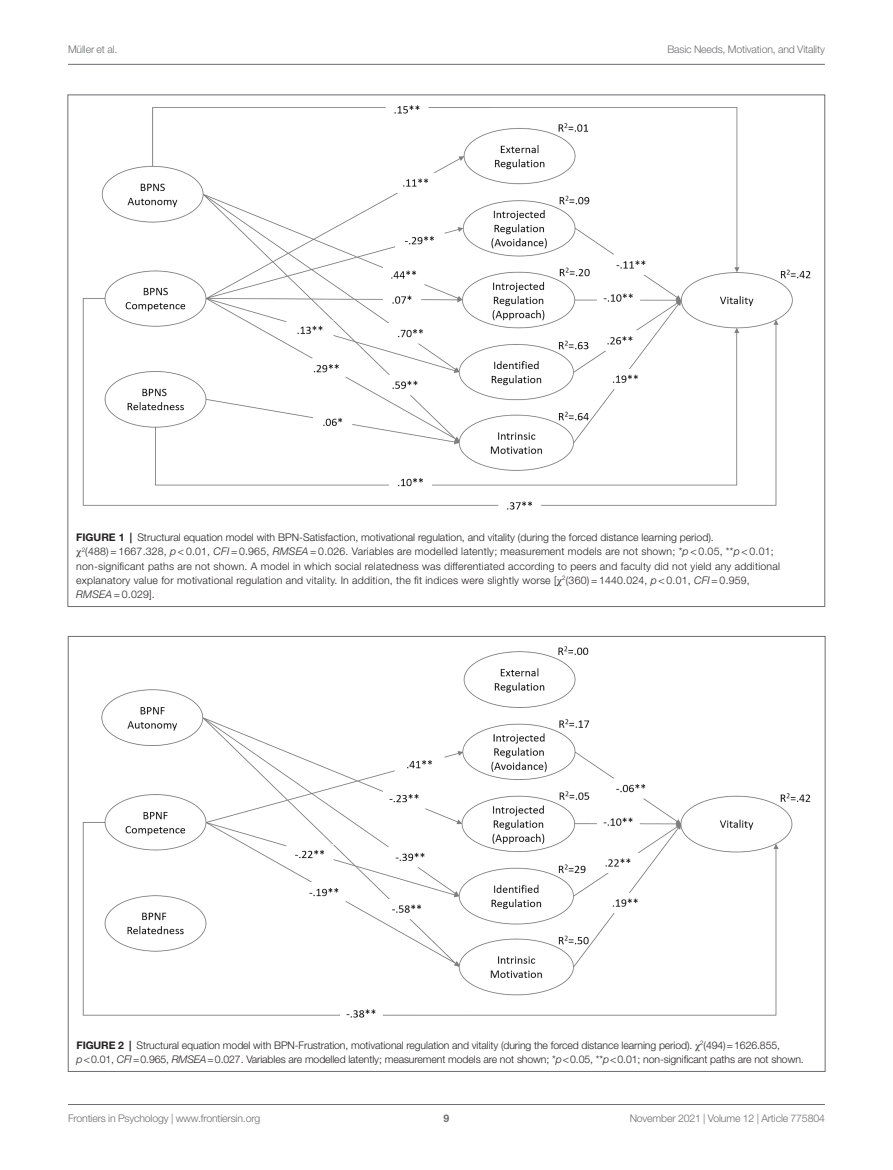
<style>
.page{position:relative;width:893px;height:1170px;background:#fff}
.page>*{position:absolute;margin:0;border:0;box-sizing:border-box;transform-origin:0 0}
.FIG_LEG{font:300 10.5px/14.2px "Helvetica Neue LT Std";letter-spacing:.02em;color:#231f20}
.FIG_LEG-2{font:300 10.5px/14.2px "Helvetica Neue LT Std";color:#231f20}
.t1{font:300 10.5px "Helvetica Neue LT Std";letter-spacing:-.015em;color:#6c6d70}
.t2{font:700 10.5px "Helvetica Neue LT Std";color:#6c6d70}
.s1{font-weight:700}
.s2{font-family:"STIX General";font-weight:400}
.s3{font-style:italic}
</style>
<div class="page">
<hr style="left:68px;top:64px;width:757px;height:1px;background:#6c6d70">
<hr style="left:68px;top:1104px;width:757px;height:1px;background:#6c6d70">
<img style="left:82px;top:646px;width:729px;height:372px">
<img style="left:82px;top:105px;width:729px;height:405px">
<p class="t1" style="left:68px;top:42px;width:51px">Müller et al.</p>
<p class="t1" style="left:667px;top:42px;width:159px">Basic Needs, Motivation, and Vitality</p>
<p class="FIG_LEG" style="left:76px;top:530px;width:705px"><span class="s1">FIGURE 1 |</span> Structural equation model with BPN-Satisfaction, motivational regulation, and vitality (during the forced distance learning period).<br><span class="s2">χ</span><sup>2</sup>(488) = 1667.328, <span class="s3">p</span> &lt; 0.01, <span class="s3">CFI</span> = 0.965, <span class="s3">RMSEA</span> = 0.026. Variables are modelled latently; measurement models are not shown; *<span class="s3">p</span> &lt; 0.05, **<span class="s3">p</span> &lt; 0.01; non-significant paths are not shown. A model in which social relatedness was differentiated according to peers and faculty did not yield any additional explanatory value for motivational regulation and vitality. In addition, the fit indices were slightly worse [<span class="s2">χ</span><sup>2</sup>(360) = 1440.024, <span class="s3">p</span> &lt; 0.01, <span class="s3">CFI</span> = 0.959, <span class="s3">RMSEA</span> = 0.029].</p>
<p class="FIG_LEG-2" style="left:77px;top:1037px;width:729px"><span class="s1">FIGURE 2 |</span> Structural equation model with BPN-Frustration, motivational regulation and vitality (during the forced distance learning period). <span class="s2">χ</span><sup>2</sup>(494)=1626.855, <span class="s3">p</span>&lt;0.01, <span class="s3">CFI</span>=0.965, <span class="s3">RMSEA</span>=0.027. Variables are modelled latently; measurement models are not shown; *<span class="s3">p</span>&lt;0.05, **<span class="s3">p</span>&lt;0.01; non-significant paths are not shown.</p>
<p class="t1" style="left:68px;top:1111px;width:194px">Frontiers in Psychology | www.frontiersin.org</p>
<p class="t2" style="left:444px;top:1111px;width:7px">9</p>
<p class="t1" style="left:630px;top:1111px;width:197px">November 2021 | Volume 12 | Article 775804</p>
</div>
